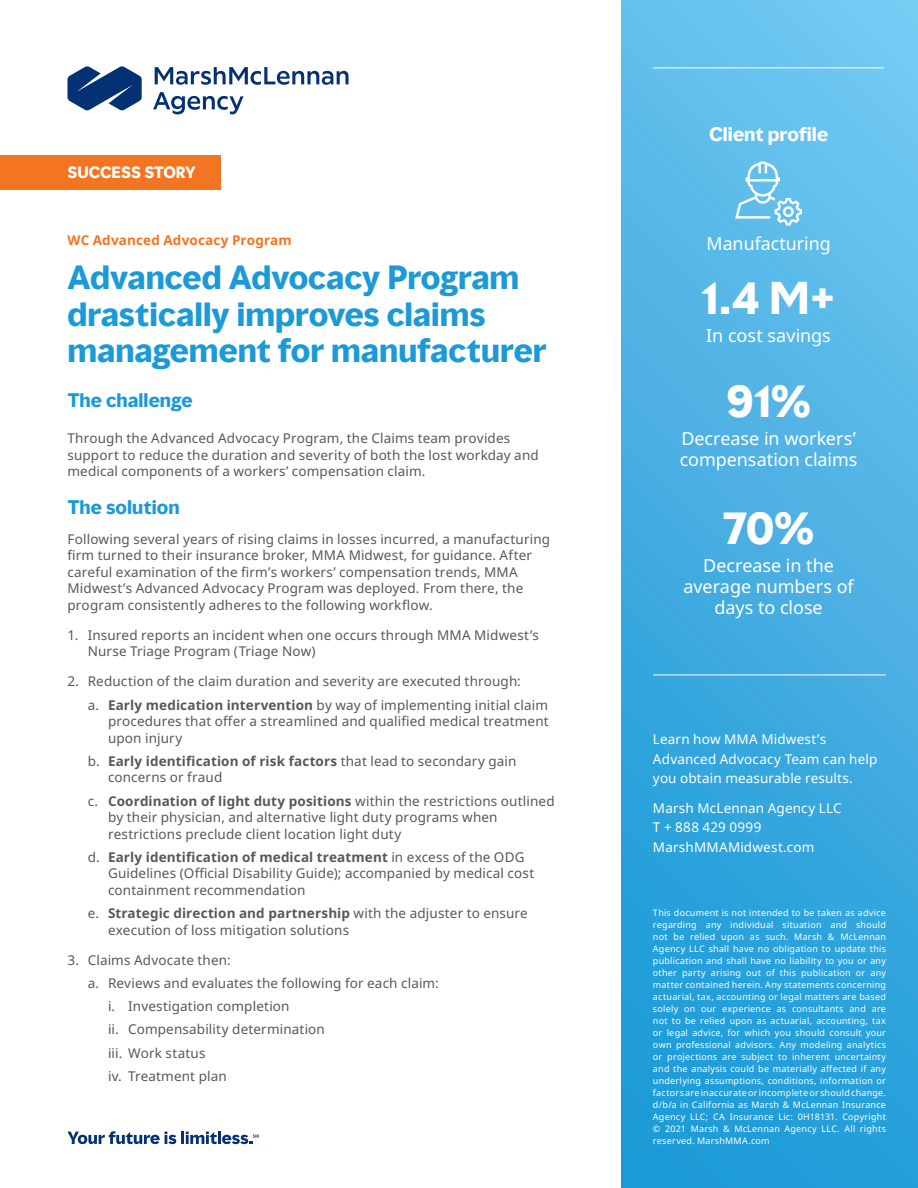
<style>
.page{position:relative;width:918px;height:1188px;background:#fff}
.page>*{position:absolute;margin:0;border:0;box-sizing:border-box;transform-origin:0 0}
.Small_Stat{font:700 42px "MMC Display";color:#fff}
.Hero_Headline{font:700 30.75px/36.9px "MMC Display";color:#1b9ad7}
.Body_copy{font:18px/21px "Noto Sans";letter-spacing:-.005em;color:#fff}
.Subhead{font:700 18px "MMC Display";letter-spacing:.005em;color:#fff}
.Hero_Headline-2{font:700 18px "MMC Display";letter-spacing:.005em;color:#1b9ad7}
.Subhead-2{font:700 18px "MMC Display";letter-spacing:.005em;color:#1b9ad7}
.t1{font:700 15px "MMC Display";color:#fff}
.Body_copy-2{font:13.5px/16.5px "Noto Sans";letter-spacing:.01em;color:#57585a}
.Body_copy-3{font:13.5px/19.5px "Noto Sans";letter-spacing:.01em;color:#fff}
.Body_copy-4{font:700 13.5px "Noto Sans";letter-spacing:.01em;color:#f47521}
.Disclaimer{font:9px/12px "Noto Sans";letter-spacing:.025em;color:#fff;text-align:justify}
.s1{font-weight:700}
</style>
<div class="page">
<svg style="left:68px;top:66px;width:74px;height:45px"></svg>
<svg style="left:155px;top:67px;width:194px;height:18px"></svg>
<svg style="left:153px;top:92px;width:91px;height:22px"></svg>
<div style="left:621px;top:0;width:297px;height:1188px;background:linear-gradient(to bottom,#6ec4ee,#1c99d6)"></div>
<hr style="left:653px;top:675px;width:233px;height:1px;background:#fff">
<svg style="left:67px;top:1131px;width:192px;height:13px"></svg>
<div style="left:0;top:155px;width:220px;height:35px;background:#f47521"></div>
<hr style="left:653px;top:68px;width:231px;height:1px;background:#fff">
<svg style="left:735px;top:162px;width:67px;height:64px;background:#81caee"></svg>
<p class="t1" style="left:68px;top:163px;width:130px">SUCCESS STORY</p>
<p class="Body_copy-4" style="left:68px;top:231px;width:226px">WC Advanced Advocacy Program</p>
<p class="Hero_Headline" style="left:68px;top:259px;width:480px">Advanced Advocacy Program drastically improves claims management for manufacturer</p>
<p class="Hero_Headline-2" style="left:68px;top:388px;width:127px">The challenge</p>
<p class="Body_copy-2" style="left:68px;top:431px;width:473px">Through the Advanced Advocacy Program, the Claims team provides support to reduce the duration and severity of both the lost workday and medical components of a workers’ compensation claim.</p>
<p class="Subhead-2" style="left:68px;top:495px;width:114px">The solution</p>
<p class="Body_copy-2" style="left:68px;top:531px;width:484px">Following several years of rising claims in losses incurred, a manufacturing firm turned to their insurance broker, MMA Midwest, for guidance. After careful examination of the firm’s workers’ compensation trends, MMA Midwest’s Advanced Advocacy Program was deployed. From there, the program consistently adheres to the following workflow.</p>
<p class="Body_copy-2" style="left:88px;top:627px;width:453px;text-indent:-20px">1. Insured reports an incident when one occurs through MMA Midwest’s<br>Nurse Triage Program (Triage Now)</p>
<p class="Body_copy-2" style="left:68px;top:674px;width:455px">2. Reduction of the claim duration and severity are executed through:</p>
<p class="Body_copy-2" style="left:108px;top:697px;width:442px;text-align:justify;text-indent:-20px">a. <span class="s1">Early medication intervention</span> by way of implementing initial claim procedures that offer a streamlined and qualified medical treatment upon injury</p>
<p class="Body_copy-2" style="left:108px;top:753px;width:410px;text-indent:-20px">b. <span class="s1">Early identification of risk factors</span> that lead to secondary gain concerns or fraud</p>
<p class="Body_copy-2" style="left:108px;top:793px;width:448px;text-indent:-20px">c. <span class="s1">Coordination of light duty positions</span> within the restrictions outlined by their physician, and alternative light duty programs when restrictions preclude client location light duty</p>
<p class="Body_copy-2" style="left:108px;top:849px;width:428px;text-indent:-20px">d. <span class="s1">Early identification of medical treatment</span> in excess of the ODG<br>Guidelines (Official Disability Guide); accompanied by medical cost containment recommendation</p>
<p class="Body_copy-2" style="left:108px;top:905px;width:421px;text-indent:-20px">e. <span class="s1">Strategic direction and partnership</span> with the adjuster to ensure execution of loss mitigation solutions</p>
<p class="Body_copy-2" style="left:68px;top:952px;width:165px">3. Claims Advocate then:</p>
<p class="Body_copy-2" style="left:88px;top:975px;width:353px">a. Reviews and evaluates the following for each claim:</p>
<p class="Body_copy-2" style="left:108px;top:998px;width:183px">i. Investigation completion</p>
<p class="Body_copy-2" style="left:108px;top:1022px;width:218px">ii. Compensability determination</p>
<p class="Body_copy-2" style="left:108px;top:1045px;width:99px">iii. Work status</p>
<p class="Body_copy-2" style="left:108px;top:1068px;width:120px">iv. Treatment plan</p>
<p class="Subhead" style="left:709px;top:122px;width:121px">Client profile</p>
<p class="Body_copy" style="left:707px;top:233px;width:126px">Manufacturing</p>
<p class="Small_Stat" style="left:701px;top:271px;width:137px">1.4 M+</p>
<p class="Body_copy" style="left:706px;top:325px;width:126px">In cost savings</p>
<p class="Small_Stat" style="left:726px;top:374px;width:86px">91%</p>
<p class="Body_copy" style="left:680px;top:428px;width:179px">Decrease in workers’ compensation claims</p>
<p class="Small_Stat" style="left:723px;top:501px;width:93px">70%</p>
<p class="Body_copy" style="left:684px;top:556px;width:172px;text-align:center">Decrease in the average numbers of days to close</p>
<p class="Body_copy-3" style="left:653px;top:730px;width:226px">Learn how MMA Midwest’s<br>Advanced Advocacy Team can help you obtain measurable results.</p>
<p class="Body_copy-3" style="left:653px;top:799px;width:190px">Marsh McLennan Agency LLC</p>
<p class="Body_copy-3" style="left:653px;top:818px;width:163px">T + 888 429 0999<br>MarshMMAMidwest.com</p>
<p class="Disclaimer" style="left:653px;top:907px;width:235px">This document is not intended to be taken as advice regarding any individual situation and should not be relied upon as such. Marsh &amp; McLennan Agency LLC shall have no obligation to update this publication and shall have no liability to you or any other party arising out of this publication or any matter contained herein. Any statements concerning actuarial, tax, accounting or legal matters are based solely on our experience as consultants and are not to be relied upon as actuarial, accounting, tax or legal advice, for which you should consult your own professional advisors. Any modeling analytics or projections are subject to inherent uncertainty and the analysis could be materially affected if any underlying assumptions, conditions, information or factors are inaccurate or incomplete or should change. d/b/a in California as Marsh &amp; McLennan Insurance Agency LLC; CA Insurance Lic: 0H18131. Copyright © 2021 Marsh &amp; McLennan Agency LLC. All rights reserved. MarshMMA.com</p>
</div>
